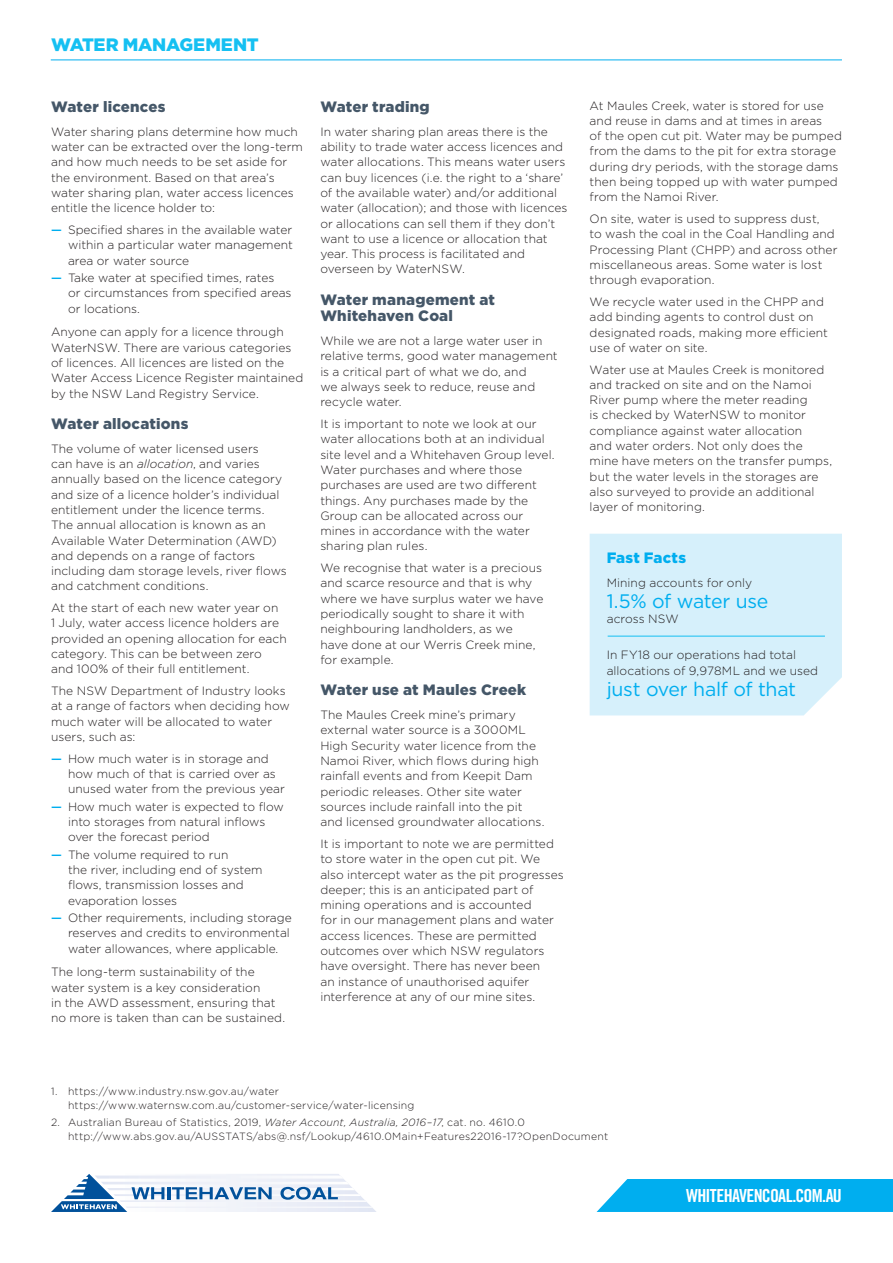
<style>
.page{position:relative;width:893px;height:1263px;background:#fff}
.page>*{position:absolute;margin:0;border:0;box-sizing:border-box;transform-origin:0 0}
.t1{font:19.5px "Gotham";letter-spacing:-.02em;color:#00aeef}
.t2{font:18px "Trade Gothic Bold Cond Twenty";letter-spacing:-.04em;color:#fff}
.t3{font:900 18px "Gotham";letter-spacing:-.015em;color:#15c0f2}
.t4{font:900 15px/16.5px "Gotham";letter-spacing:.01em;color:#455768}
.t5{font:900 15px "Gotham";letter-spacing:.015em;color:#00aeef}
.t6{font:300 12px/15.3px "Gotham";color:#231f20}
.t7{font:300 10.5px/13.5px "Gotham";letter-spacing:.02em;color:#231f20}
.s1{font-weight:500;color:#00aeef}
.s2{font-style:italic}
</style>
<div class="page">
<svg style="left:51px;top:1174px;width:325px;height:38px"></svg>
<div style="left:597px;top:1179px;width:296px;height:33px;background:#00aeef"></div>
<hr style="left:51px;top:60px;width:791px;height:1px;background:#00aeef">
<div style="left:590px;top:534px;width:252px;height:181px;background:#d6f0fb"></div>
<hr style="left:608px;top:636px;width:217px;height:1px;background:#15c0f2">
<h2 class="t3" style="left:51px;top:32px;width:209px">WATER MANAGEMENT</h2>
<p class="t4" style="left:51px;top:98px;width:116px">Water licences</p>
<p class="t6" style="left:51px;top:124px;width:253px">Water sharing plans determine how much water can be extracted over the long-term and how much needs to be set aside for the environment. Based on that area’s water sharing plan, water access licences entitle the licence holder to:</p>
<p class="t6" style="left:68px;top:222px;width:226px;text-align:justify;text-indent:-17px"><span class="s1">—</span> Specified shares in the available water within a particular water management area or water source</p>
<p class="t6" style="left:68px;top:270px;width:225px;text-indent:-17px"><span class="s1">—</span> Take water at specified times, rates<br>or circumstances from specified areas or locations.</p>
<p class="t6" style="left:51px;top:324px;width:254px">Anyone can apply for a licence through WaterNSW. There are various categories of licences. All licences are listed on the Water Access Licence Register maintained by the NSW Land Registry Service.</p>
<p class="t4" style="left:51px;top:415px;width:139px">Water allocations</p>
<p class="t6" style="left:51px;top:441px;width:237px">The volume of water licensed users<br>can have is an <span class="s2">allocation</span>, and varies annually based on the licence category and size of a licence holder’s individual entitlement under the licence terms.<br>The annual allocation is known as an Available Water Determination (AWD) and depends on a range of factors including dam storage levels, river flows and catchment conditions.</p>
<p class="t6" style="left:51px;top:600px;width:237px">At the start of each new water year on<br>1 July, water access licence holders are provided an opening allocation for each category. This can be between zero and 100% of their full entitlement.</p>
<p class="t6" style="left:51px;top:683px;width:240px">The NSW Department of Industry looks at a range of factors when deciding how much water will be allocated to water users, such as:</p>
<p class="t6" style="left:68px;top:750px;width:218px;text-indent:-17px"><span class="s1">—</span> How much water is in storage and how much of that is carried over as unused water from the previous year</p>
<p class="t6" style="left:68px;top:798px;width:217px;text-indent:-17px"><span class="s1">—</span> How much water is expected to flow into storages from natural inflows over the forecast period</p>
<p class="t6" style="left:68px;top:846px;width:196px;text-indent:-17px"><span class="s1">—</span> The volume required to run<br>the river, including end of system flows, transmission losses and evaporation losses</p>
<p class="t6" style="left:68px;top:910px;width:225px;text-indent:-17px"><span class="s1">—</span> Other requirements, including storage reserves and credits to environmental water allowances, where applicable.</p>
<p class="t6" style="left:51px;top:964px;width:236px">The long-term sustainability of the water system is a key consideration<br>in the AWD assessment, ensuring that no more is taken than can be sustained.</p>
<p class="t4" style="left:320px;top:98px;width:111px">Water trading</p>
<p class="t6" style="left:320px;top:124px;width:249px">In water sharing plan areas there is the ability to trade water access licences and water allocations. This means water users can buy licences (i.e. the right to a ‘share’ of the available water) and/or additional water (allocation); and those with licences or allocations can sell them if they don’t want to use a licence or allocation that year. This process is facilitated and overseen by WaterNSW.</p>
<p class="t4" style="left:320px;top:291px;width:176px">Water management at<br>Whitehaven Coal</p>
<p class="t6" style="left:320px;top:333px;width:239px">While we are not a large water user in relative terms, good water management is a critical part of what we do, and<br>we always seek to reduce, reuse and recycle water.</p>
<p class="t6" style="left:320px;top:416px;width:236px">It is important to note we look at our water allocations both at an individual site level and a Whitehaven Group level.<br>Water purchases and where those purchases are used are two different things. Any purchases made by the Group can be allocated across our mines in accordance with the water sharing plan rules.</p>
<p class="t6" style="left:320px;top:560px;width:224px">We recognise that water is a precious and scarce resource and that is why where we have surplus water we have periodically sought to share it with neighbouring landholders, as we have done at our Werris Creek mine, for example.</p>
<p class="t4" style="left:320px;top:682px;width:207px">Water use at Maules Creek</p>
<p class="t6" style="left:320px;top:707px;width:226px">The Maules Creek mine’s primary external water source is a 3000ML High Security water licence from the Namoi River, which flows during high rainfall events and from Keepit Dam periodic releases. Other site water sources include rainfall into the pit and licensed groundwater allocations.</p>
<p class="t6" style="left:320px;top:836px;width:245px">It is important to note we are permitted to store water in the open cut pit. We also intercept water as the pit progresses deeper; this is an anticipated part of mining operations and is accounted<br>for in our management plans and water access licences. These are permitted outcomes over which NSW regulators have oversight. There has never been<br>an instance of unauthorised aquifer interference at any of our mine sites.</p>
<p class="t6" style="left:590px;top:97px;width:254px">At Maules Creek, water is stored for use and reuse in dams and at times in areas<br>of the open cut pit. Water may be pumped from the dams to the pit for extra storage during dry periods, with the storage dams then being topped up with water pumped from the Namoi River.</p>
<p class="t6" style="left:590px;top:211px;width:249px">On site, water is used to suppress dust,<br>to wash the coal in the Coal Handling and Processing Plant (CHPP) and across other miscellaneous areas. Some water is lost through evaporation.</p>
<p class="t6" style="left:590px;top:294px;width:240px">We recycle water used in the CHPP and add binding agents to control dust on designated roads, making more efficient use of water on site.</p>
<p class="t6" style="left:590px;top:361px;width:244px">Water use at Maules Creek is monitored and tracked on site and on the Namoi River pump where the meter reading<br>is checked by WaterNSW to monitor compliance against water allocation<br>and water orders. Not only does the mine have meters on the transfer pumps, but the water levels in the storages are also surveyed to provide an additional layer of monitoring.</p>
<p class="t5" style="left:607px;top:547px;width:81px">Fast Facts</p>
<p class="t6" style="left:607px;top:574px;width:147px">Mining accounts for only</p>
<h1 class="t1" style="left:607px;top:588px;width:163px">1.5% of water use</h1>
<p class="t6" style="left:607px;top:611px;width:74px">across NSW</p>
<p class="t6" style="left:607px;top:647px;width:213px">In FY18 our operations had total allocations of 9,978ML and we used</p>
<h1 class="t1" style="left:607px;top:676px;width:191px">just over half of that</h1>
<p class="t7" style="left:68px;top:1084px;width:348px;text-indent:-17px">1. https://www.industry.nsw.gov.au/water https://www.waternsw.com.au/customer-service/water-licensing</p>
<p class="t7" style="left:68px;top:1115px;width:542px;text-indent:-17px">2. Australian Bureau of Statistics, 2019, <span class="s2">Water Account, Australia, 2016–17</span>, cat. no. 4610.0 http://www.abs.gov.au/AUSSTATS/abs@.nsf/Lookup/4610.0Main+Features22016-17?OpenDocument</p>
<h2 class="t2" style="left:686px;top:1185px;width:157px">WHITEHAVENCOAL.COM.AU</h2>
</div>
